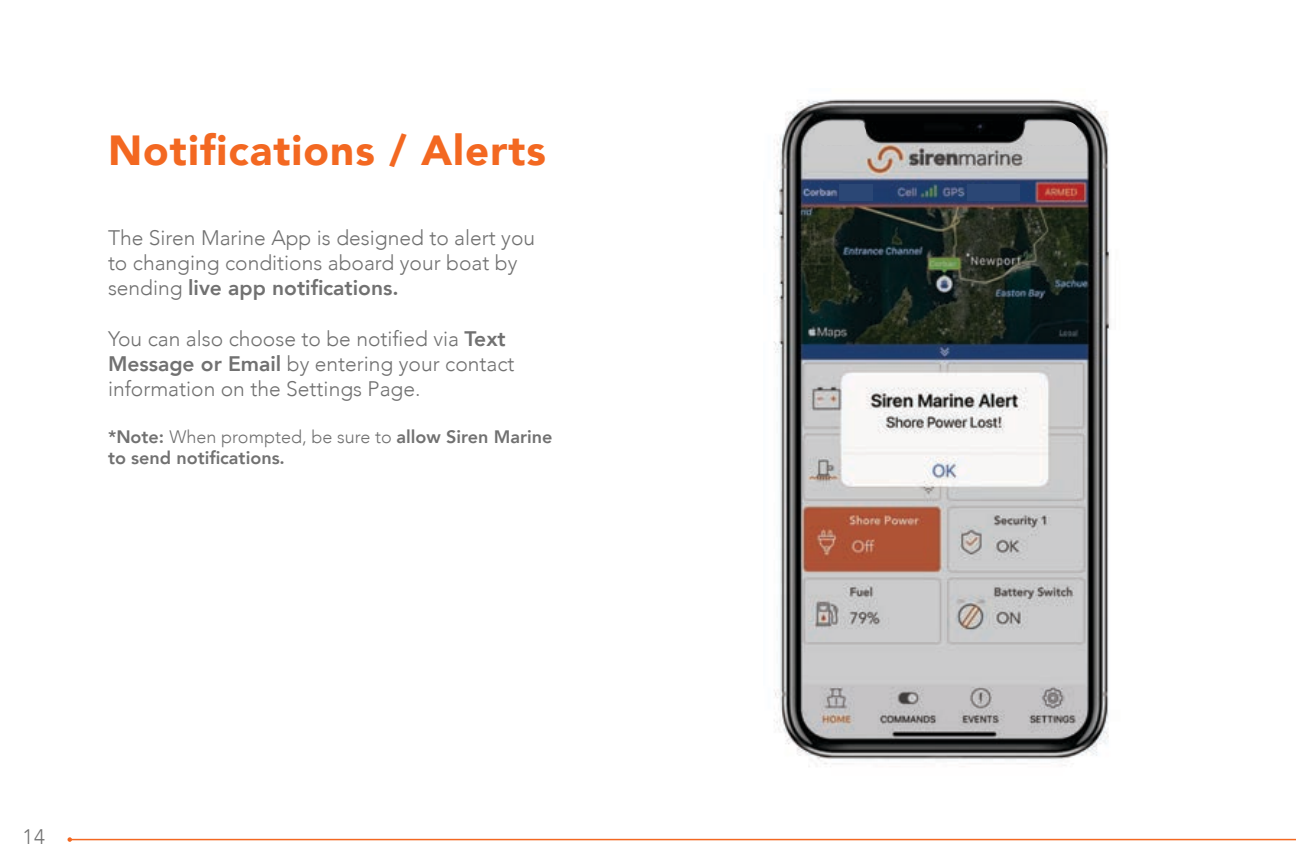
<style>
.page{position:relative;width:1296px;height:864px;background:#fff}
.page>*{position:absolute;margin:0;border:0;box-sizing:border-box;transform-origin:0 0}
.t1{font:900 42px "Avenir";letter-spacing:.025em;color:#f36821}
.t2{font:300 21px/25.2px "Avenir";color:#717171}
.t3{font:800 18px/21.6px "Avenir";color:#717171}
.s1{font-weight:800}
.s2{font-weight:300}
</style>
<div class="page">
<hr style="left:70px;top:839px;width:1226px;height:1px;background:#f36821">
<svg style="left:68px;top:837px;width:4px;height:5px"></svg>
<img style="left:774px;top:99px;width:336px;height:668px">
<div style="left:1024px;top:122px;width:55px;height:23px;background:#ccc;border-radius:12px"></div>
<div style="left:814px;top:122px;width:52px;height:23px;background:#ccc;border-radius:12px"></div>
<div style="left:967px;top:184px;width:52px;height:16px;background:#2b4775"></div>
<div style="left:839px;top:184px;width:33px;height:16px;background:#2b4775"></div>
<h1 class="t1" style="left:108px;top:115px;width:440px">Notifications / Alerts</h1>
<p class="t2" style="left:108px;top:225px;width:429px">The Siren Marine App is designed to alert you to changing conditions aboard your boat by sending <span class="s1">live app notifications.</span></p>
<p class="t2" style="left:108px;top:326px;width:408px">You can also choose to be notified via <span class="s1">Text<br>Message or Email</span> by entering your contact information on the Settings Page.</p>
<p class="t3" style="left:108px;top:426px;width:446px">*Note: <span class="s2">When prompted, be sure to</span> allow Siren Marine to send notifications.</p>
<p class="t2" style="left:23px;top:824px;width:24px">14</p>
</div>
